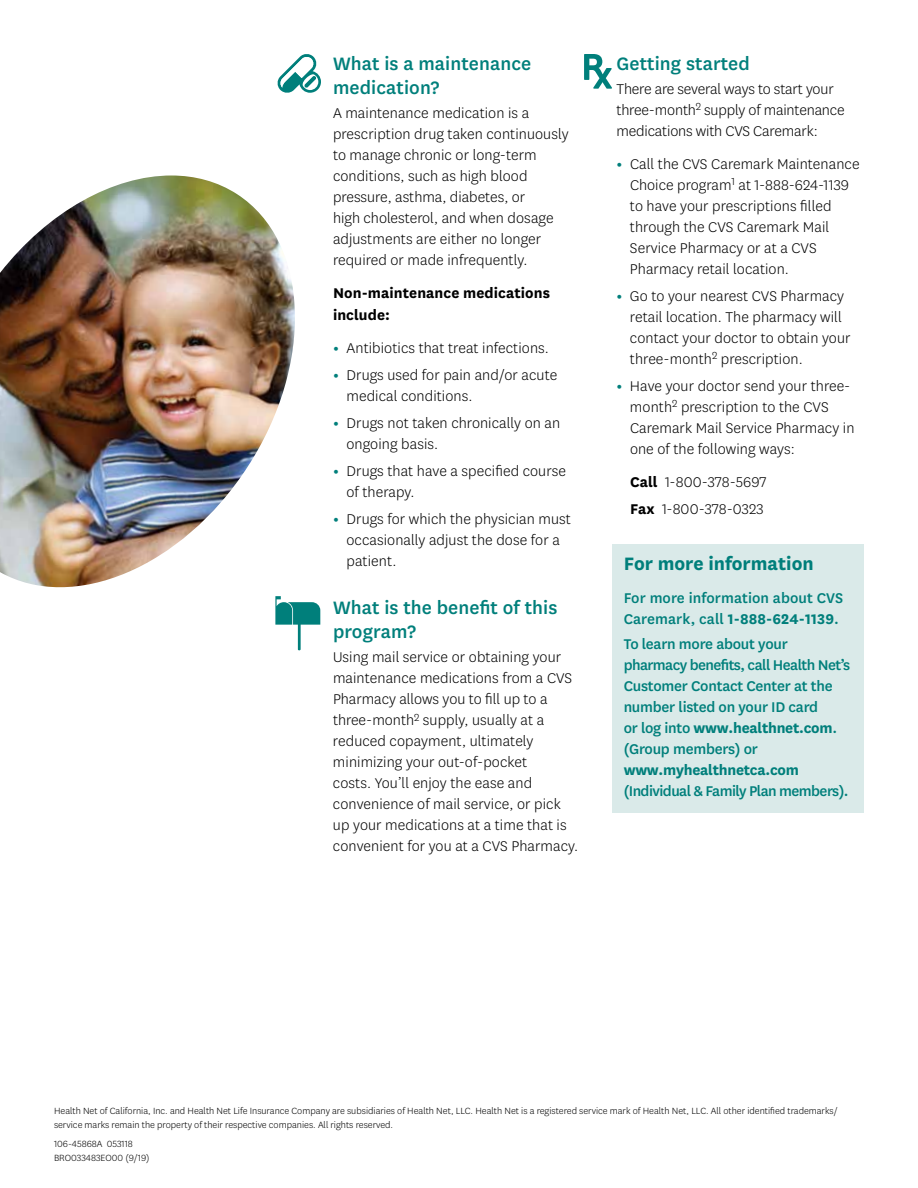
<style>
.page{position:relative;width:918px;height:1188px;background:#fff}
.page>*{position:absolute;margin:0;border:0;box-sizing:border-box;transform-origin:0 0}
.t1{font:500 21px/24px "Centene Sans";letter-spacing:.005em;color:#007f7b}
.t2{font:700 21px "Centene Sans";color:#007f7b}
.t3{font:300 16.5px/21px "Centene Sans";letter-spacing:.005em;color:#000}
.t4{font:500 16.5px/21px "Centene Sans";letter-spacing:-.015em;color:#007f7b}
.t5{font:500 16.5px/21px "Centene Sans";letter-spacing:.005em;color:#007f7b}
.t6{font:700 16.5px/22.5px "Centene Sans";letter-spacing:.005em;color:#000}
.t7{font:300 10.5px/13.5px "Centene Sans";color:#000}
.s1{font-weight:700;color:#007f7b}
.s2{font-weight:700}
</style>
<div class="page">
<div style="left:612px;top:544px;width:252px;height:269px;background:#daeae9"></div>
<svg style="left:277px;top:54px;width:44px;height:39px"></svg>
<svg style="left:584px;top:54px;width:28px;height:35px"></svg>
<img style="left:0;top:176px;width:295px;height:412px">
<svg style="left:275px;top:596px;width:45px;height:55px"></svg>
<h3 class="t1" style="left:333px;top:50px;width:200px">What is a maintenance medication?</h3>
<p class="t3" style="left:333px;top:102px;width:237px">A maintenance medication is a prescription drug taken continuously to manage chronic or long-term conditions, such as high blood pressure, asthma, diabetes, or<br>high cholesterol, and when dosage adjustments are either no longer required or made infrequently.</p>
<p class="t6" style="left:333px;top:280px;width:219px">Non-maintenance medications include:</p>
<p class="t3" style="left:333px;top:337px;width:218px"><span class="s1">•</span> Antibiotics that treat infections.</p>
<p class="t3" style="left:346px;top:364px;width:212px;text-indent:-13px"><span class="s1">•</span> Drugs used for pain and/or acute medical conditions.</p>
<p class="t3" style="left:346px;top:412px;width:215px;text-indent:-13px"><span class="s1">•</span> Drugs not taken chronically on an ongoing basis.</p>
<p class="t3" style="left:346px;top:460px;width:221px;text-indent:-13px"><span class="s1">•</span> Drugs that have a specified course of therapy.</p>
<p class="t3" style="left:346px;top:508px;width:226px;text-indent:-13px"><span class="s1">•</span> Drugs for which the physician must occasionally adjust the dose for a patient.</p>
<h3 class="t1" style="left:333px;top:595px;width:226px">What is the benefit of this program?</h3>
<p class="t3" style="left:333px;top:646px;width:247px">Using mail service or obtaining your maintenance medications from a CVS Pharmacy allows you to fill up to a three-month<sup>2</sup> supply, usually at a reduced copayment, ultimately minimizing your out-of-pocket<br>costs. You’ll enjoy the ease and convenience of mail service, or pick up your medications at a time that is convenient for you at a CVS Pharmacy.</p>
<h3 class="t1" style="left:616px;top:50px;width:135px">Getting started</h3>
<p class="t3" style="left:616px;top:78px;width:230px">There are several ways to start your three-month<sup>2</sup> supply of maintenance medications with CVS Caremark:</p>
<p class="t3" style="left:630px;top:153px;width:231px;text-indent:-13px"><span class="s1">•</span> Call the CVS Caremark Maintenance<br>Choice program<sup>1</sup> at 1-888-624-1139 to have your prescriptions filled through the CVS Caremark Mail<br>Service Pharmacy or at a CVS<br>Pharmacy retail location.</p>
<p class="t3" style="left:630px;top:285px;width:222px;text-indent:-13px"><span class="s1">•</span> Go to your nearest CVS Pharmacy retail location. The pharmacy will contact your doctor to obtain your three-month<sup>2</sup> prescription.</p>
<p class="t3" style="left:630px;top:375px;width:226px;text-indent:-13px"><span class="s1">•</span> Have your doctor send your three&shy;month<sup>2</sup> prescription to the CVS<br>Caremark Mail Service Pharmacy in one of the following ways:</p>
<p class="t3" style="left:630px;top:471px;width:138px"><span class="s2">Call</span> 1-800-378-5697</p>
<p class="t3" style="left:630px;top:498px;width:135px"><span class="s2">Fax</span> 1-800-378-0323</p>
<h3 class="t2" style="left:624px;top:549px;width:192px">For more information</h3>
<p class="t5" style="left:624px;top:587px;width:221px">For more information about CVS<br>Caremark, call <span class="s2">1-888-624-1139</span>.</p>
<p class="t4" style="left:624px;top:633px;width:228px">To learn more about your pharmacy benefits, call Health Net’s<br>Customer Contact Center at the number listed on your ID card<br>or log into <span class="s2">www.healthnet.com</span>. (Group members) or <span class="s2">www.myhealthnetca.com </span>(Individual &amp; Family Plan members).</p>
<p class="t7" style="left:54px;top:1104px;width:785px">Health Net of California, Inc. and Health Net Life Insurance Company are subsidiaries of Health Net, LLC. Health Net is a registered service mark of Health Net, LLC. All other identified trademarks/ service marks remain the property of their respective companies. All rights reserved.</p>
<p class="t7" style="left:54px;top:1137px;width:80px">106-45868A 053118</p>
<p class="t7" style="left:54px;top:1151px;width:97px">BRO033483EO00 (9/19)</p>
</div>
